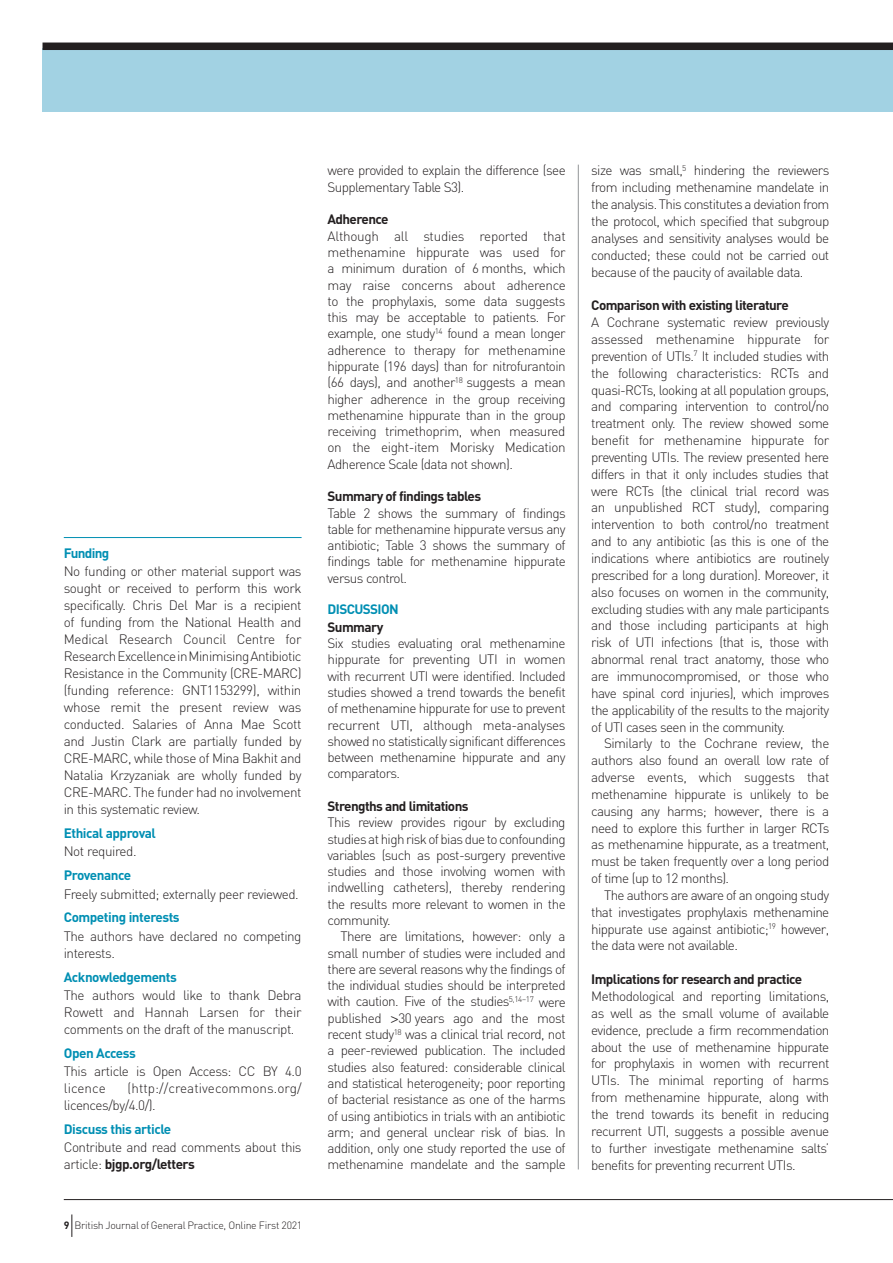
<style>
.page{position:relative;width:893px;height:1263px;background:#fff}
.page>*{position:absolute;margin:0;border:0;box-sizing:border-box;transform-origin:0 0}
.t1{font:300 13.5px/16.8px "DIN";letter-spacing:-.045em;color:#231f20;text-align:justify}
.t2{font:700 13.5px "DIN";letter-spacing:-.045em;color:#231f20}
.t3{font:700 13.5px "DIN";letter-spacing:-.035em;color:#008fb3}
.t4{font:300 13.5px/17px "DIN";letter-spacing:.005em;color:#231f20}
.t5{font:300 10.5px "DIN";letter-spacing:-.025em;color:#231f20}
.s1{font-weight:700}
.s2{font-family:"Helvetica"}
</style>
<div class="page">
<div style="left:43px;top:48px;width:850px;height:64px;background:#a2d2e3"></div>
<div style="left:43px;top:43px;width:850px;height:7px;background:#231f20"></div>
<hr style="left:64px;top:1199px;width:829px;height:1px;background:#231f20">
<svg style="left:71px;top:1214px;width:1px;height:23px"></svg>
<hr style="left:578px;top:165px;width:1px;height:1004px;background:#939598">
<hr style="left:64px;top:537px;width:238px;height:1px;background:#008fb3">
<p class="t3" style="left:64px;top:544px;width:47px">Funding</p>
<p class="t1" style="left:64px;top:563px;width:239px">No funding or other material support was sought or received to perform this work specifically. Chris Del Mar is a recipient of funding from the National Health and Medical Research Council Centre for Research Excellence in Minimising Antibiotic Resistance in the Community (CRE-MARC) (funding reference: GNT1153299), within whose remit the present review was conducted. Salaries of Anna Mae Scott and Justin Clark are partially funded by CRE-MARC, while those of Mina Bakhit and Natalia Krzyzaniak are wholly funded by CRE-MARC. The funder had no involvement in this systematic review.</p>
<p class="t3" style="left:64px;top:824px;width:94px">Ethical approval</p>
<p class="t1" style="left:64px;top:843px;width:74px">Not required.</p>
<p class="t3" style="left:64px;top:866px;width:69px">Provenance</p>
<p class="t1" style="left:64px;top:885px;width:237px">Freely submitted; externally peer reviewed.</p>
<p class="t3" style="left:64px;top:909px;width:117px">Competing interests</p>
<p class="t1" style="left:64px;top:927px;width:239px">The authors have declared no competing interests.</p>
<p class="t3" style="left:64px;top:968px;width:115px">Acknowledgements</p>
<p class="t1" style="left:64px;top:986px;width:239px">The authors would like to thank Debra Rowett and Hannah Larsen for their comments on the draft of the manuscript.</p>
<p class="t3" style="left:64px;top:1044px;width:74px">Open Access</p>
<p class="t1" style="left:64px;top:1063px;width:239px">This article is Open Access: CC BY 4.0 licence</p>
<p class="t4" style="left:64px;top:1080px;width:239px;text-indent:64px">(http://creativecommons.org/ licences/by/4.0/).</p>
<p class="t3" style="left:64px;top:1120px;width:109px">Discuss this article</p>
<p class="t1" style="left:64px;top:1139px;width:239px">Contribute and read comments about this article: <span class="s1">bjgp.org/letters</span></p>
<p class="t5" style="left:64px;top:1219px;width:240px"><span class="s1">9</span> British Journal of General Practice, Online First 2021</p>
<p class="t1" style="left:328px;top:162px;width:240px;line-height:16.4px">were provided to explain the difference (see<br>Supplementary Table S3).</p>
<p class="t2" style="left:328px;top:211px;width:62px">Adherence</p>
<p class="t1" style="left:328px;top:227px;width:240px;line-height:16.4px">Although all studies reported that methenamine hippurate was used for a minimum duration of 6 months, which may raise concerns about adherence to the prophylaxis, some data suggests this may be acceptable to patients. For example, one study<sup>14</sup> found a mean longer adherence to therapy for methenamine hippurate (196 days) than for nitrofurantoin (66 days), and another<sup>18</sup> suggests a mean higher adherence in the group receiving methenamine hippurate than in the group receiving trimethoprim, when measured on the eight-item Morisky Medication Adherence Scale (data not shown).</p>
<p class="t2" style="left:328px;top:488px;width:155px">Summary of findings tables</p>
<p class="t1" style="left:328px;top:504px;width:240px;line-height:16.4px">Table 2 shows the summary of findings table for methenamine hippurate versus any antibiotic; Table 3 shows the summary of findings table for methenamine hippurate versus control.</p>
<p class="t3" style="left:328px;top:600px;width:73px">DISCUSSION</p>
<p class="t2" style="left:328px;top:618px;width:57px">Summary</p>
<p class="t1" style="left:328px;top:635px;width:240px;line-height:16.4px">Six studies evaluating oral methenamine hippurate for preventing UTI in women with recurrent UTI were identified. Included studies showed a trend towards the benefit of methenamine hippurate for use to prevent recurrent UTI, although meta-analyses showed no statistically significant differences between methenamine hippurate and any comparators.</p>
<p class="t2" style="left:328px;top:797px;width:142px">Strengths and limitations</p>
<p class="t1" style="left:328px;top:814px;width:240px;line-height:16.4px">This review provides rigour by excluding studies at high risk of bias due to confounding variables (such as post-surgery preventive studies and those involving women with indwelling catheters), thereby rendering the results more relevant to women in the community.</p>
<p class="t1" style="left:328px;top:928px;width:240px;line-height:16.4px;text-indent:13px">There are limitations, however: only a small number of studies were included and there are several reasons why the findings of the individual studies should be interpreted with caution. Five of the studies<sup>5,14–17</sup> were published <span class="s2">&gt;</span>30 years ago and the most recent study<sup>18</sup> was a clinical trial record, not a peer-reviewed publication. The included studies also featured: considerable clinical and statistical heterogeneity; poor reporting of bacterial resistance as one of the harms of using antibiotics in trials with an antibiotic arm; and general unclear risk of bias. In addition, only one study reported the use of methenamine mandelate and the sample</p>
<p class="t1" style="left:591px;top:162px;width:240px">size was small,<sup>5</sup> hindering the reviewers from including methenamine mandelate in the analysis. This constitutes a deviation from the protocol, which specified that subgroup analyses and sensitivity analyses would be conducted; these could not be carried out because of the paucity of available data.</p>
<p class="t2" style="left:591px;top:297px;width:199px">Comparison with existing literature</p>
<p class="t1" style="left:591px;top:314px;width:240px">A Cochrane systematic review previously assessed methenamine hippurate for prevention of UTIs.<sup>7</sup> It included studies with the following characteristics: RCTs and quasi-RCTs, looking at all population groups, and comparing intervention to control/no treatment only. The review showed some benefit for methenamine hippurate for preventing UTIs. The review presented here differs in that it only includes studies that were RCTs (the clinical trial record was an unpublished RCT study), comparing intervention to both control/no treatment and to any antibiotic (as this is one of the indications where antibiotics are routinely prescribed for a long duration). Moreover, it also focuses on women in the community, excluding studies with any male participants and those including participants at high risk of UTI infections (that is, those with abnormal renal tract anatomy, those who are immunocompromised, or those who have spinal cord injuries), which improves the applicability of the results to the majority of UTI cases seen in the community.</p>
<p class="t1" style="left:591px;top:735px;width:240px;text-indent:13px">Similarly to the Cochrane review, the authors also found an overall low rate of adverse events, which suggests that methenamine hippurate is unlikely to be causing any harms; however, there is a need to explore this further in larger RCTs as methenamine hippurate, as a treatment, must be taken frequently over a long period of time (up to 12 months).</p>
<p class="t1" style="left:591px;top:887px;width:240px;text-indent:13px">The authors are aware of an ongoing study that investigates prophylaxis methenamine hippurate use against antibiotic;<sup>19</sup> however, the data were not available.</p>
<p class="t2" style="left:591px;top:970px;width:212px">Implications for research and practice</p>
<p class="t1" style="left:591px;top:988px;width:240px">Methodological and reporting limitations, as well as the small volume of available evidence, preclude a firm recommendation about the use of methenamine hippurate for prophylaxis in women with recurrent UTIs. The minimal reporting of harms from methenamine hippurate, along with the trend towards its benefit in reducing recurrent UTI, suggests a possible avenue to further investigate methenamine salts’ benefits for preventing recurrent UTIs.</p>
</div>
